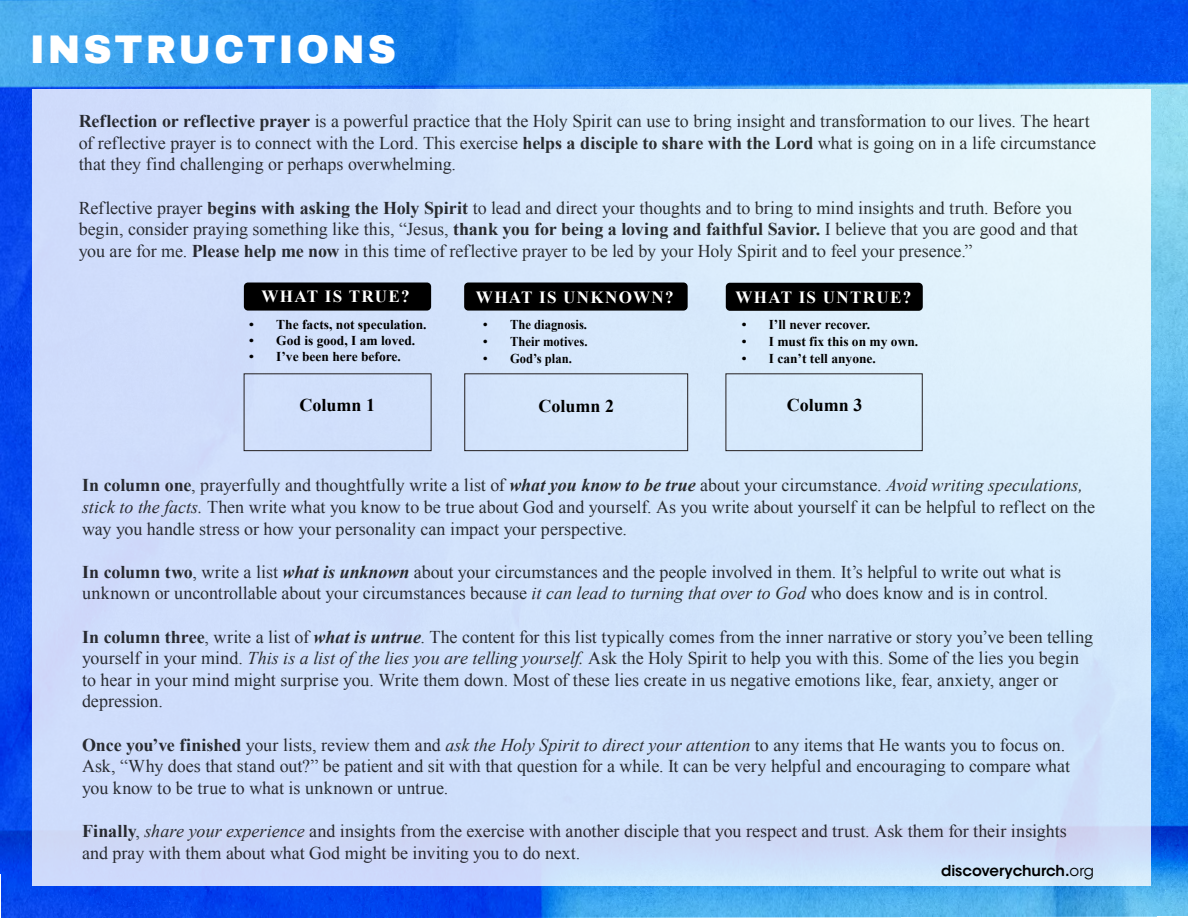
<style>
.page{position:relative;width:1188px;height:918px;background:#fff}
.page>*{position:absolute;margin:0;border:0;box-sizing:border-box;transform-origin:0 0}
.t1{font:900 39.15px "Archivo";letter-spacing:.075em;color:#fff}
.t2{font:18px/21.6px "Times New Roman";color:#000}
.t3{font:700 18px "Times New Roman";color:#000}
.t4{font:700 17.1px "Times New Roman";letter-spacing:.075em;color:#fff}
.t5{font:600 15px "ITC Avant Garde Std";color:#000}
.t6{font:700 13.5px "Times New Roman";color:#000}
.t7{font:700 13.5px "Times New Roman";color:#000;scale:.93 1}
.s1{font-weight:700}
.s2{font-weight:700;font-style:italic}
.s3{font-style:italic}
.s4{font-weight:400}
</style>
<div class="page">
<img style="left:0;top:0;width:1188px;height:918px">
<div style="left:33px;top:89px;width:1118px;height:797px;background:linear-gradient(to bottom,#daeafb,#cdddfa)"></div>
<div style="left:244px;top:283px;width:187px;height:28px;background:#000;border-radius:4px"></div>
<div style="left:464px;top:283px;width:224px;height:28px;background:#000;border-radius:4px"></div>
<div style="left:726px;top:283px;width:197px;height:28px;background:#000;border-radius:4px"></div>
<div style="left:244px;top:374px;width:187px;height:77px;border:1px solid #231f20"></div>
<div style="left:726px;top:374px;width:196px;height:77px;border:1px solid #231f20"></div>
<div style="left:465px;top:374px;width:223px;height:77px;border:1px solid #231f20"></div>
<h1 class="t1" style="left:30px;top:26px;width:368px">INSTRUCTIONS</h1>
<p class="t2" style="left:79px;top:110px;width:1019px"><span class="s1">Reflection or reflective prayer</span> is a powerful practice that the Holy Spirit can use to bring insight and transformation to our lives. The heart of reflective prayer is to connect with the Lord. This exercise <span class="s1">helps a disciple to share with the Lord</span> what is going on in a life circumstance that they find challenging or perhaps overwhelming.</p>
<p class="t2" style="left:79px;top:196px;width:1000px">Reflective prayer <span class="s1">begins with asking the Holy Spirit</span> to lead and direct your thoughts and to bring to mind insights and truth. Before you begin, consider praying something like this, “Jesus, <span class="s1">thank you for being a loving and faithful Savior.</span> I believe that you are good and that you are for me. <span class="s1">Please help me now</span> in this time of reflective prayer to be led by your Holy Spirit and to feel your presence.”</p>
<p class="t4" style="left:262px;top:285px;width:150px">WHAT IS TRUE?</p>
<p class="t4" style="left:476px;top:285px;width:199px">WHAT IS UNKNOWN?</p>
<p class="t4" style="left:736px;top:285px;width:177px">WHAT IS UNTRUE?</p>
<p class="t6" style="left:249px;top:315px;width:179px">• The facts, not speculation.</p>
<p class="t6" style="left:249px;top:331px;width:168px">• God is good, I am loved.</p>
<p class="t6" style="left:249px;top:348px;width:153px">• I’ve been here before.</p>
<p class="t6" style="left:742px;top:315px;width:130px">• I’ll never recover.</p>
<p class="t6" style="left:742px;top:332px;width:178px">• I must fix this on my own.</p>
<p class="t6" style="left:742px;top:349px;width:136px">• I can’t tell anyone.</p>
<p class="t7" style="left:483px;top:316px;width:113px">• The diagnosis.</p>
<p class="t7" style="left:483px;top:333px;width:114px">• Their motives.</p>
<p class="t7" style="left:483px;top:350px;width:97px">• God’s plan.</p>
<p class="t3" style="left:300px;top:392px;width:77px">Column 1</p>
<p class="t3" style="left:539px;top:393px;width:77px">Column 2</p>
<p class="t3" style="left:787px;top:393px;width:77px">Column 3</p>
<p class="t2" style="left:82px;top:474px;width:1015px"><span class="s1">In column one</span>, prayerfully and thoughtfully write a list of <span class="s2">what you know to be true</span> about your circumstance. <span class="s3">Avoid writing speculations, stick to the facts.</span> Then write what you know to be true about God and yourself. As you write about yourself it can be helpful to reflect on the way you handle stress or how your personality can impact your perspective.</p>
<p class="t2" style="left:82px;top:561px;width:981px"><span class="s1">In column two</span>, write a list <span class="s2">what is unknown</span> about your circumstances and the people involved in them. It’s helpful to write out what is unknown or uncontrollable about your circumstances because <span class="s3">it can lead to turning that over to God</span> who does know and is in control.</p>
<p class="t2" style="left:82px;top:626px;width:1013px"><span class="s1">In column three</span>, write a list of <span class="s2">what is untrue</span>. The content for this list typically comes from the inner narrative or story you’ve been telling yourself in your mind. <span class="s3">This is a list of the lies you are telling yourself.</span> Ask the Holy Spirit to help you with this. Some of the lies you begin to hear in your mind might surprise you. Write them down. Most of these lies create in us negative emotions like, fear, anxiety, anger or depression.</p>
<p class="t2" style="left:82px;top:734px;width:989px"><span class="s1">Once you’ve finished</span> your lists, review them and <span class="s3">ask the Holy Spirit to direct your attention</span> to any items that He wants you to focus on.<br>Ask, “Why does that stand out?” be patient and sit with that question for a while. It can be very helpful and encouraging to compare what you know to be true to what is unknown or untrue.</p>
<p class="t2" style="left:82px;top:820px;width:986px"><span class="s1">Finally</span>, <span class="s3">share your experience</span> and insights from the exercise with another disciple that you respect and trust. Ask them for their insights and pray with them about what God might be inviting you to do next.</p>
<p class="t5" style="left:941px;top:861px;width:154px">discoverychurch.<span class="s4">org</span></p>
</div>
